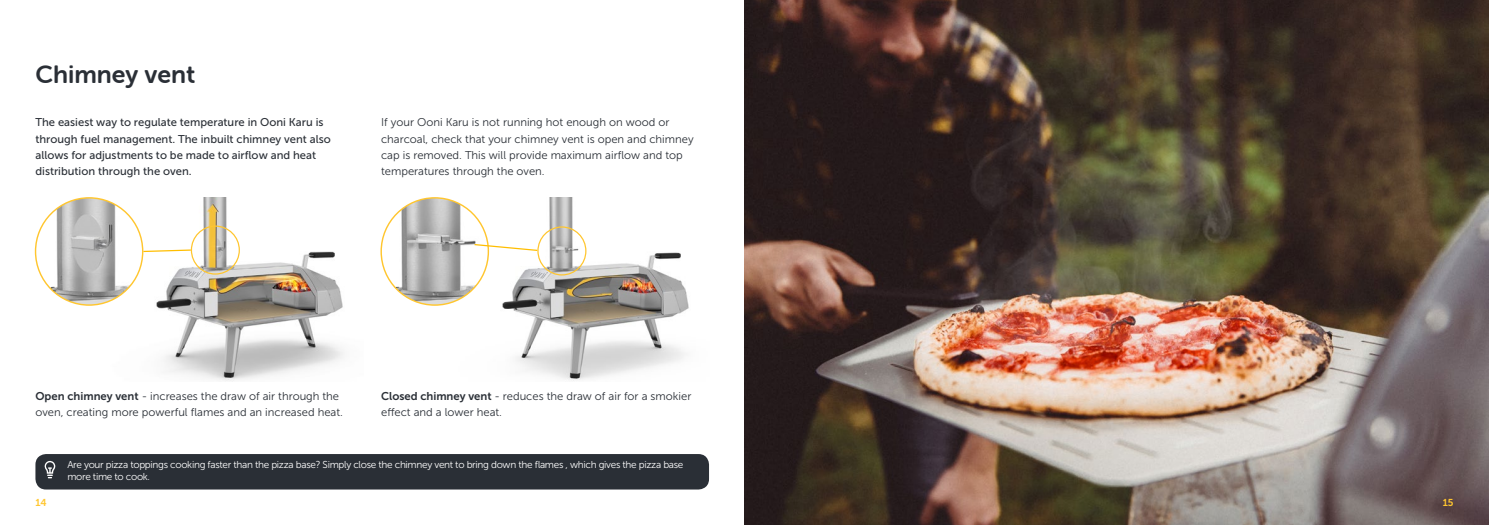
<style>
.page{position:relative;width:1489px;height:525px;background:#fff}
.page>*{position:absolute;margin:0;border:0;box-sizing:border-box;transform-origin:0 0}
.t1{font:25px "Museo Sans Rounded 700";color:#2a2f36}
.t2{font:11.25px/16.2px "Museo Sans 300";color:#2a2f36}
.t3{font:11.25px/16.2px "Museo Sans 500";color:#2a2f36}
.t4{font:10px/12px "Museo Sans 300";letter-spacing:-.03em;color:#fff}
.t5{font:10px "Museo Sans 700";color:#ffc62f}
.s1{font-family:"Museo Sans 700"}
</style>
<div class="page">
<img style="left:80px;top:198px;width:264px;height:183px">
<img style="left:425px;top:198px;width:264px;height:183px">
<img style="left:744px;top:0;width:744px;height:524px">
<img style="left:36px;top:198px;width:107px;height:107px;border-radius:54px">
<img style="left:381px;top:198px;width:107px;height:107px;border-radius:54px">
<div style="left:191px;top:225px;width:49px;height:49px;border:1px solid #ffc62f;border-radius:50%"></div>
<div style="left:537px;top:226px;width:49px;height:49px;border:1px solid #ffc62f;border-radius:50%"></div>
<svg style="left:142px;top:249px;width:50px;height:3px"></svg>
<svg style="left:473px;top:243px;width:65px;height:8px"></svg>
<div style="left:35px;top:454px;width:674px;height:35px;background:#2a2f36;border-radius:11px"></div>
<svg style="left:45px;top:460px;width:10px;height:18px"></svg>
<h1 class="t1" style="left:35px;top:60px;width:161px">Chimney vent</h1>
<p class="t3" style="left:35px;top:114px;width:297px">The easiest way to regulate temperature in Ooni Karu is through fuel management. The inbuilt chimney vent also allows for adjustments to be made to airflow and heat distribution through the oven.</p>
<p class="t2" style="left:381px;top:114px;width:314px">If your Ooni Karu is not running hot enough on wood or charcoal, check that your chimney vent is open and chimney cap is removed. This will provide maximum airflow and top temperatures through the oven.</p>
<p class="t2" style="left:35px;top:387px;width:309px"><span class="s1">Open chimney vent</span> - increases the draw of air through the oven, creating more powerful flames and an increased heat.</p>
<p class="t2" style="left:381px;top:387px;width:312px"><span class="s1">Closed chimney vent</span> - reduces the draw of air for a smokier effect and a lower heat.</p>
<p class="t4" style="left:67px;top:459px;width:617px">Are your pizza toppings cooking faster than the pizza base? Simply close the chimney vent to bring down the flames , which gives the pizza base more time to cook.</p>
<p class="t5" style="left:35px;top:496px;width:13px">14</p>
<p class="t5" style="left:1442px;top:496px;width:12px">15</p>
</div>
